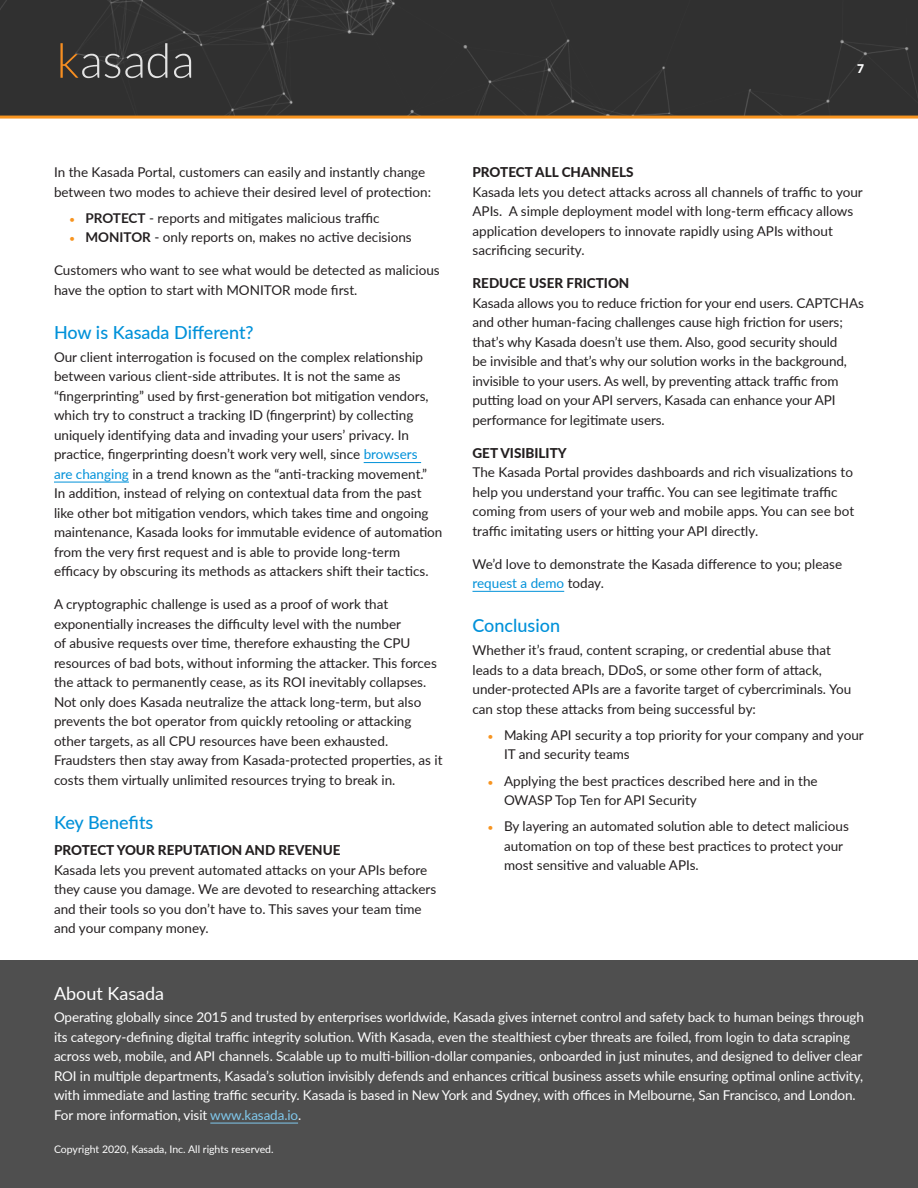
<style>
.page{position:relative;width:918px;height:1188px;background:#fff}
.page>*{position:absolute;margin:0;border:0;box-sizing:border-box;transform-origin:0 0}
.t1{font:500 18px "Lato";color:#0091d9}
.t2{font:18px "Lato";color:#fff}
.Body_First{font:13.5px/19.5px "Lato";color:#231f20}
.Body{font:13.5px/19.5px "Lato";color:#231f20}
.t3{font:13.5px/19.5px "Lato";letter-spacing:-.01em;color:#fff}
.t4{font:800 13.5px "Lato";color:#231f20}
.t5{font:900 12px "Lato";color:#fff}
.t6{font:10.5px "Lato";color:#fff}
.s1{font-size:10.5px;color:#f79420}
.s2{font-weight:700}
.s3{color:#0091d9}
.s4{color:#80c8ec}
</style>
<div class="page">
<div style="left:0;top:0;width:918px;height:116px;background:#303030"></div>
<svg style="left:60px;top:43px;width:131px;height:35px;background:#514d4a"></svg>
<hr style="left:0;top:116px;width:918px;height:3px;background:#f79420">
<div style="left:0;top:960px;width:918px;height:228px;background:#4f4f4f"></div>
<hr style="left:210px;top:1123px;width:88px;height:1px;background:#80c8ec">
<hr style="left:364px;top:462px;width:57px;height:1px;background:#0091d9">
<hr style="left:54px;top:482px;width:75px;height:1px;background:#0091d9">
<hr style="left:472px;top:591px;width:92px;height:1px;background:#0091d9">
<p class="t5" style="left:857px;top:60px;width:8px">7</p>
<p class="Body" style="left:54px;top:162px;width:379px">In the Kasada Portal, customers can easily and instantly change between two modes to achieve their desired level of protection:</p>
<p class="Body_First" style="left:69px;top:208px;width:312px"><span class="s1">•</span> <span class="s2">PROTECT</span> - reports and mitigates malicious traffic</p>
<p class="Body_First" style="left:69px;top:227px;width:344px"><span class="s1">•</span> <span class="s2">MONITOR</span> - only reports on, makes no active decisions</p>
<p class="Body" style="left:54px;top:260px;width:387px">Customers who want to see what would be detected as malicious have the option to start with MONITOR mode first.</p>
<h2 class="t1" style="left:54px;top:320px;width:201px">How is Kasada Different?</h2>
<p class="Body_First" style="left:54px;top:347px;width:390px">Our client interrogation is focused on the complex relationship between various client-side attributes. It is not the same as “fingerprinting” used by first-generation bot mitigation vendors, which try to construct a tracking ID (fingerprint) by collecting uniquely identifying data and invading your users’ privacy. In practice, fingerprinting doesn’t work very well, since <span class="s3">browsers<br>are changing</span> in a trend known as the “anti-tracking movement.”<br>In addition, instead of relying on contextual data from the past like other bot mitigation vendors, which takes time and ongoing maintenance, Kasada looks for immutable evidence of automation from the very first request and is able to provide long-term efficacy by obscuring its methods as attackers shift their tactics.</p>
<p class="Body" style="left:54px;top:594px;width:390px">A cryptographic challenge is used as a proof of work that exponentially increases the difficulty level with the number<br>of abusive requests over time, therefore exhausting the CPU resources of bad bots, without informing the attacker. This forces the attack to permanently cease, as its ROI inevitably collapses.<br>Not only does Kasada neutralize the attack long-term, but also prevents the bot operator from quickly retooling or attacking other targets, as all CPU resources have been exhausted.<br>Fraudsters then stay away from Kasada-protected properties, as it costs them virtually unlimited resources trying to break in.</p>
<h2 class="t1" style="left:54px;top:810px;width:101px">Key Benefits</h2>
<h3 class="t4" style="left:54px;top:840px;width:288px">PROTECT YOUR REPUTATION AND REVENUE</h3>
<p class="Body_First" style="left:54px;top:859px;width:384px">Kasada lets you prevent automated attacks on your APIs before they cause you damage. We are devoted to researching attackers and their tools so you don’t have to. This saves your team time and your company money.</p>
<h3 class="t4" style="left:472px;top:162px;width:163px">PROTECT ALL CHANNELS</h3>
<p class="Body_First" style="left:472px;top:181px;width:392px">Kasada lets you detect attacks across all channels of traffic to your APIs. A simple deployment model with long-term efficacy allows application developers to innovate rapidly using APIs without sacrificing security.</p>
<h3 class="t4" style="left:472px;top:273px;width:158px">REDUCE USER FRICTION</h3>
<p class="Body_First" style="left:472px;top:292px;width:393px">Kasada allows you to reduce friction for your end users. CAPTCHAs and other human-facing challenges cause high friction for users; that’s why Kasada doesn’t use them. Also, good security should<br>be invisible and that’s why our solution works in the background, invisible to your users. As well, by preventing attack traffic from putting load on your API servers, Kasada can enhance your API performance for legitimate users.</p>
<h3 class="t4" style="left:472px;top:443px;width:96px">GET VISIBILITY</h3>
<p class="Body_First" style="left:472px;top:462px;width:383px">The Kasada Portal provides dashboards and rich visualizations to help you understand your traffic. You can see legitimate traffic coming from users of your web and mobile apps. You can see bot traffic imitating users or hitting your API directly.</p>
<p class="Body" style="left:472px;top:553px;width:371px">We’d love to demonstrate the Kasada difference to you; please <span class="s3">request a demo</span> today.</p>
<h2 class="t1" style="left:472px;top:613px;width:89px">Conclusion</h2>
<p class="Body_First" style="left:472px;top:640px;width:380px">Whether it’s fraud, content scraping, or credential abuse that leads to a data breach, DDoS, or some other form of attack, under-protected APIs are a favorite target of cybercriminals. You can stop these attacks from being successful by:</p>
<p class="Body_First" style="left:504px;top:725px;width:361px;text-indent:-16px"><span class="s1">•</span> Making API security a top priority for your company and your<br>IT and security teams</p>
<p class="Body_First" style="left:504px;top:770px;width:315px;text-indent:-16px"><span class="s1">•</span> Applying the best practices described here and in the<br>OWASP Top Ten for API Security</p>
<p class="Body_First" style="left:504px;top:816px;width:346px;text-indent:-16px"><span class="s1">•</span> By layering an automated solution able to detect malicious automation on top of these best practices to protect your most sensitive and valuable APIs.</p>
<h1 class="t2" style="left:54px;top:980px;width:112px">About Kasada</h1>
<p class="t3" style="left:54px;top:1007px;width:811px">Operating globally since 2015 and trusted by enterprises worldwide, Kasada gives internet control and safety back to human beings through its category-defining digital traffic integrity solution. With Kasada, even the stealthiest cyber threats are foiled, from login to data scraping across web, mobile, and API channels. Scalable up to multi-billion-dollar companies, onboarded in just minutes, and designed to deliver clear ROI in multiple departments, Kasada’s solution invisibly defends and enhances critical business assets while ensuring optimal online activity, with immediate and lasting traffic security. Kasada is based in New York and Sydney, with offices in Melbourne, San Francisco, and London.<br>For more information, visit <span class="s4">www.kasada.io</span>.</p>
<p class="t6" style="left:54px;top:1142px;width:221px">Copyright 2020, Kasada, Inc. All rights reserved.</p>
</div>
